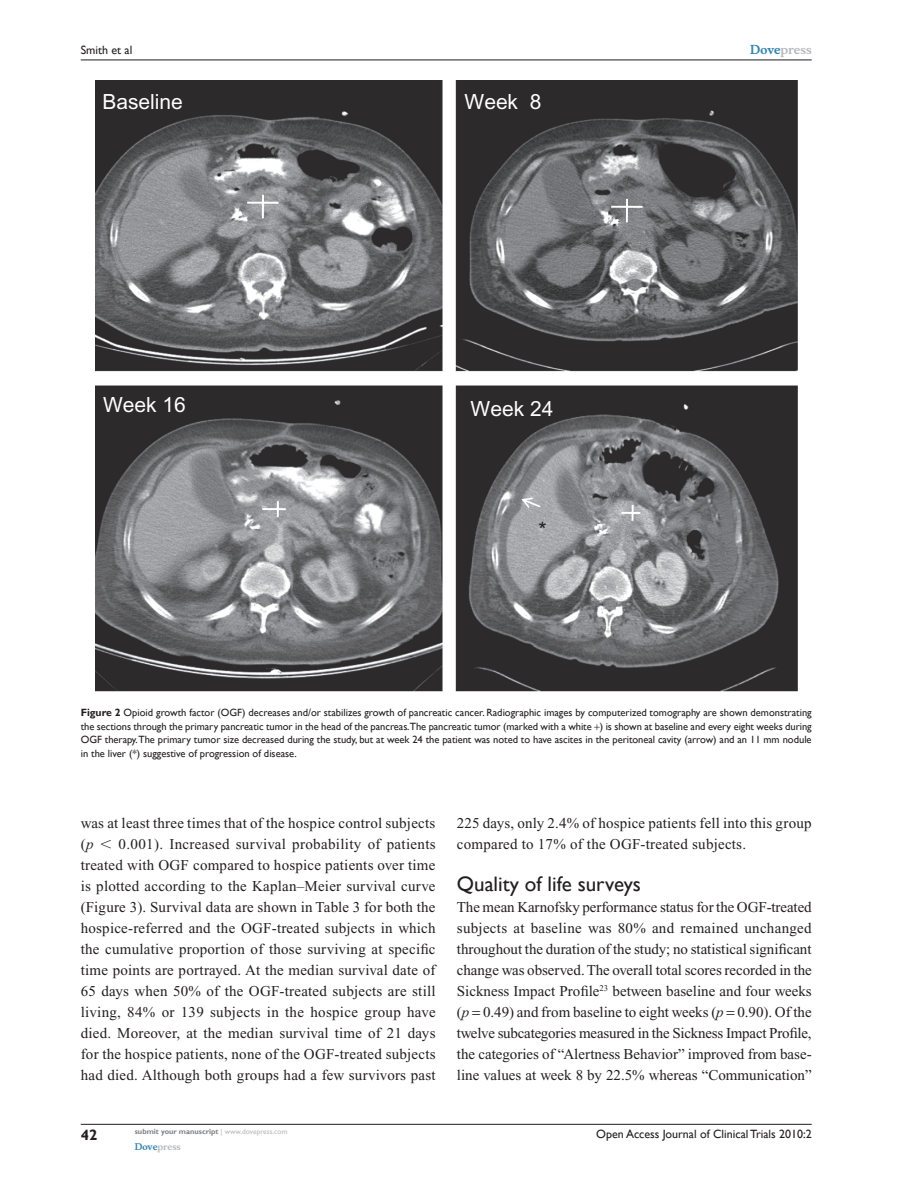
<style>
.page{position:relative;width:918px;height:1188px;background:#fff}
.page>*{position:absolute;margin:0;border:0;box-sizing:border-box;transform-origin:0 0}
.t1{font:21px "Gill Sans";color:#231f20}
.t2{font:20.85px "Arial";color:#fff}
.t3{font:20.85px "Arial";color:#231f20}
.t4{font:15px/21px "Times New Roman";letter-spacing:.015em;color:#231f20}
.t5{font:700 15px "Gill Sans";color:#231f20}
.t6{font:12px "Gill Sans";color:#231f20}
.t7{font:700 12px "Musee";color:#b8b9bc}
.t8{font:10.5px/13.5px "Gill Sans";color:#231f20;text-align:justify}
.t9{font:700 9px "Musee";color:#b8b9bc}
.t10{font:700 7.5px "Gill Sans";color:#808285}
.s1{color:#3485ae}
.s2{font-weight:700}
.s3{font-style:italic}
.s4{font-weight:400;color:#b8b9bc}
</style>
<div class="page">
<hr style="left:81px;top:1124px;width:731px;height:1px;background:#231f20">
<hr style="left:81px;top:60px;width:731px;height:1px;background:#231f20">
<img style="left:95px;top:81px;width:702px;height:611px">
<svg style="left:622px;top:505px;width:18px;height:16px"></svg>
<hr style="left:262px;top:195px;width:2px;height:23px;background:#fff">
<svg style="left:277px;top:501px;width:2px;height:16px"></svg>
<hr style="left:262px;top:508px;width:24px;height:2px;background:#fff">
<hr style="left:611px;top:206px;width:32px;height:2px;background:#fff">
<hr style="left:626px;top:199px;width:2px;height:23px;background:#fff">
<hr style="left:247px;top:202px;width:32px;height:2px;background:#fff">
<svg style="left:521px;top:498px;width:19px;height:10px"></svg>
<p class="t6" style="left:81px;top:43px;width:53px">Smith et al</p>
<p class="t7" style="left:750px;top:43px;width:63px"><span class="s1">Dove</span>press</p>
<h2 class="t2" style="left:103px;top:90px;width:82px">Baseline</h2>
<h2 class="t2" style="left:465px;top:90px;width:78px">Week 8</h2>
<h2 class="t2" style="left:103px;top:393px;width:84px">Week 16</h2>
<h2 class="t2" style="left:471px;top:397px;width:84px">Week 24</h2>
<h2 class="t3" style="left:539px;top:517px;width:10px">*</h2>
<p class="t8" style="left:81px;top:706px;width:732px"><span class="s2">Figure 2</span> Opioid growth factor (OGF) decreases and/or stabilizes growth of pancreatic cancer. Radiographic images by computerized tomography are shown demonstrating the sections through the primary pancreatic tumor in the head of the pancreas.The pancreatic tumor (marked with a white ) is shown at baseline and every eight weeks during OGF therapy.The primary tumor size decreased during the study, but at week 24 the patient was noted to have ascites in the peritoneal cavity (arrow) and an 11 mm nodule in the liver (*) suggestive of progression of disease.</p>
<p class="t4" style="left:81px;top:812px;width:356px">was at least three times that of the hospice control subjects (<span class="s3">p</span></p>
<p class="t4" style="left:81px;top:833px;width:357px;text-align:justify;text-indent:38px">0.001). Increased survival probability of patients treated with OGF compared to hospice patients over time is plotted according to the Kaplan–Meier survival curve (Figure 3). Survival data are shown in Table 3 for both the hospice-referred and the OGF-treated subjects in which the cumulative proportion of those surviving at specific time points are portrayed. At the median survival date of 65 days when 50% of the OGF-treated subjects are still living, 84% or 139 subjects in the hospice group have died. Moreover, at the median survival time of 21 days for the hospice patients, none of the OGF-treated subjects had died. Although both groups had a few survivors past</p>
<p class="t4" style="left:457px;top:812px;width:356px">225 days, only 2.4% of hospice patients fell into this group compared to 17% of the OGF-treated subjects.</p>
<h1 class="t1" style="left:457px;top:871px;width:186px">Quality of life surveys</h1>
<p class="t4" style="left:457px;top:896px;width:357px;text-align:justify">The mean Karnofsky performance status for the OGF-treated subjects at baseline was 80% and remained unchanged throughout the duration of the study; no statistical significant change was observed. The overall total scores recorded in the Sickness Impact Profile<sup>23</sup> between baseline and four weeks (<span class="s3">p</span> 0.49) and from baseline to eight weeks (<span class="s3">p</span> 0.90). Of the twelve subcategories measured in the Sickness Impact Profile, the categories of “Alertness Behavior” improved from base&shy;line values at week 8 by 22.5% whereas “Communication”</p>
<p class="t5" style="left:81px;top:1126px;width:18px">42</p>
<p class="t6" style="left:596px;top:1127px;width:217px">Open Access Journal of Clinical Trials 2010:2</p>
<p class="t10" style="left:135px;top:1127px;width:154px">submit your manuscript <span class="s4">| www.dovepress.com</span></p>
<p class="t9" style="left:135px;top:1141px;width:48px"><span class="s1">Dove</span>press</p>
</div>
